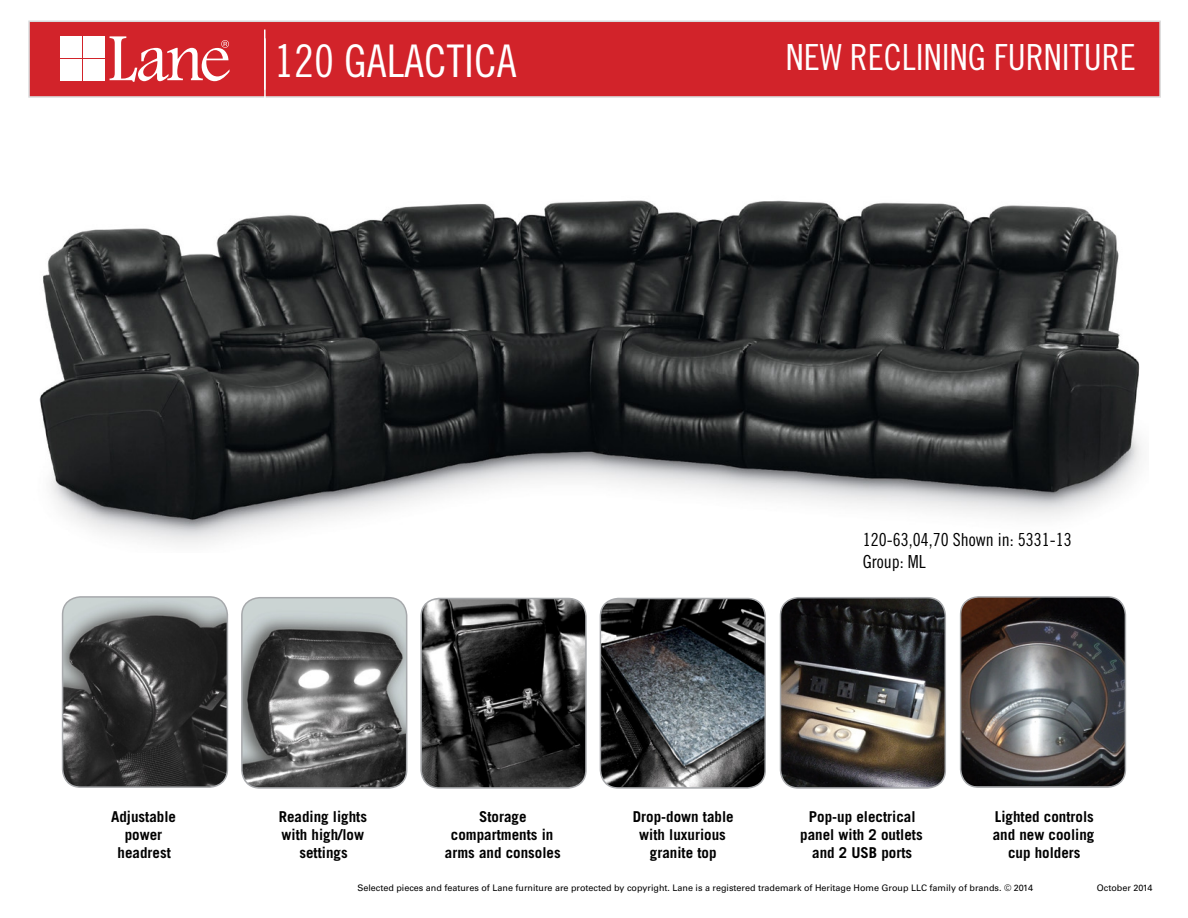
<style>
.page{position:relative;width:1188px;height:918px;background:#fff}
.page>*{position:absolute;margin:0;border:0;box-sizing:border-box;transform-origin:0 0}
.t1{font:45px "Trade Gothic LT Std Cn 18";color:#fff}
.t2{font:36px "Trade Gothic LT Std Cn 18";color:#fff}
.t3{font:18px "Trade Gothic LT Std Cn 18";color:#000}
.t4{font:700 15px "Trade Gothic LT Std";color:#000}
.t5{font:9px "Univers LT Std";color:#000}
</style>
<div class="page">
<div style="left:28px;top:21px;width:1133px;height:77px;background:#d2232a;border:2px solid #d8d9da"></div>
<hr style="left:264px;top:30px;width:2px;height:60px;background:#fff">
<div style="left:60px;top:36px;width:21px;height:21px;background:#fff"></div>
<div style="left:60px;top:60px;width:21px;height:21px;background:#fff"></div>
<div style="left:83px;top:36px;width:21px;height:21px;background:#fff"></div>
<div style="left:83px;top:60px;width:21px;height:21px;background:#fff"></div>
<svg style="left:110px;top:36px;width:119px;height:46px"></svg>
<img style="left:39px;top:200px;width:1103px;height:344px">
<hr style="left:264px;top:38px;width:2px;height:61px;background:#fff">
<img style="left:63px;top:597px;width:164px;height:190px">
<div style="left:62px;top:596px;width:166px;height:192px;border:2px solid #a7a9ac;border-radius:18px"></div>
<img style="left:242px;top:598px;width:165px;height:188px">
<div style="left:241px;top:597px;width:166px;height:192px;border:2px solid #a7a9ac;border-radius:18px"></div>
<img style="left:421px;top:598px;width:163px;height:188px">
<div style="left:420px;top:598px;width:167px;height:191px;border:2px solid #a7a9ac;border-radius:18px"></div>
<img style="left:600px;top:598px;width:165px;height:190px">
<div style="left:600px;top:598px;width:166px;height:191px;border:2px solid #a7a9ac;border-radius:18px"></div>
<img style="left:781px;top:598px;width:164px;height:190px">
<div style="left:780px;top:597px;width:166px;height:192px;border:2px solid #a7a9ac;border-radius:18px"></div>
<img style="left:961px;top:597px;width:164px;height:190px">
<div style="left:960px;top:596px;width:166px;height:192px;border:2px solid #a7a9ac;border-radius:18px"></div>
<p class="t1" style="left:274px;top:35px;width:244px">120 GALACTICA</p>
<p class="t2" style="left:786px;top:36px;width:351px">NEW RECLINING FURNITURE</p>
<p class="t4" style="left:111px;top:808px;width:67px">Adjustable</p>
<p class="t4" style="left:125px;top:826px;width:39px">power</p>
<p class="t4" style="left:118px;top:844px;width:55px">headrest</p>
<p class="t3" style="left:863px;top:529px;width:210px">120-63,04,70 Shown in: 5331-13</p>
<p class="t3" style="left:863px;top:551px;width:64px">Group: ML</p>
<p class="t4" style="left:279px;top:808px;width:90px">Reading lights</p>
<p class="t4" style="left:282px;top:826px;width:84px">with high/low</p>
<p class="t4" style="left:299px;top:844px;width:50px">settings</p>
<p class="t4" style="left:479px;top:808px;width:49px">Storage</p>
<p class="t4" style="left:451px;top:826px;width:104px">compartments in</p>
<p class="t4" style="left:445px;top:844px;width:117px">arms and consoles</p>
<p class="t4" style="left:633px;top:808px;width:102px">Drop-down table</p>
<p class="t4" style="left:639px;top:826px;width:88px">with luxurious</p>
<p class="t4" style="left:650px;top:844px;width:68px">granite top</p>
<p class="t4" style="left:809px;top:808px;width:108px">Pop-up electrical</p>
<p class="t4" style="left:800px;top:826px;width:124px">panel with 2 outlets</p>
<p class="t4" style="left:812px;top:844px;width:102px">and 2 USB ports</p>
<p class="t4" style="left:995px;top:808px;width:101px">Lighted controls</p>
<p class="t4" style="left:993px;top:826px;width:103px">and new cooling</p>
<p class="t4" style="left:1008px;top:844px;width:74px">cup holders</p>
<p class="t5" style="left:358px;top:882px;width:677px">Selected pieces and features of Lane furniture are protected by copyright. Lane is a registered trademark of Heritage Home Group LLC family of brands. © 2014</p>
<p class="t5" style="left:1097px;top:882px;width:57px">October 2014</p>
</div>
